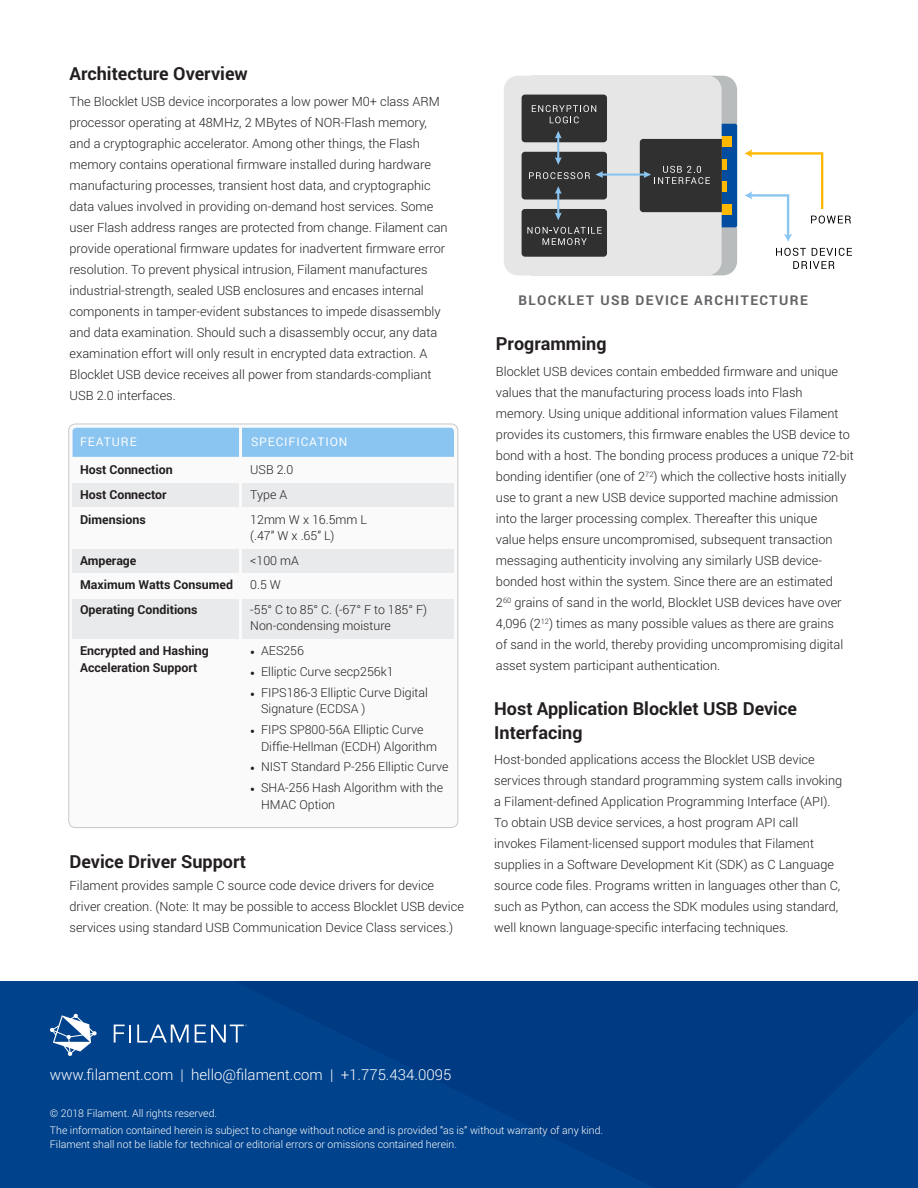
<style>
.page{position:relative;width:918px;height:1188px;background:#fff}
.page>*{position:absolute;margin:0;border:0;box-sizing:border-box;transform-origin:0 0}
.Body_Heading{font:700 18px/24px "Roboto";color:#231f20}
.Body_Heading-2{font:300 15px "Roboto";color:#fff}
.Body_Heading-3{font:700 13.5px "Roboto";letter-spacing:.1em;color:#636366}
.Body_Heading-4{font:300 12.75px/21px "Roboto";color:#231f20}
.t1{font:300 12.3px/16.5px "Roboto";color:#231f20}
.t2{font:700 12.3px "Roboto";color:#231f20}
.t3{font:12px "Roboto";letter-spacing:.075em;color:#fff}
.Body_Heading-5{font:300 10.5px/13.5px "Roboto";color:#fff}
.s1{font-family:"Minion Pro";font-weight:400}
</style>
<div class="page">
<div style="left:0;top:981px;width:918px;height:207px;background:#00428b"></div>
<svg style="left:50px;top:1014px;width:47px;height:42px"></svg>
<svg style="left:114px;top:1025px;width:17px;height:18px"></svg>
<svg style="left:137px;top:1025px;width:52px;height:18px"></svg>
<svg style="left:195px;top:1025px;width:52px;height:18px"></svg>
<div style="left:69px;top:424px;width:389px;height:404px;background:#fafafa;border-radius:7px"></div>
<div style="left:73px;top:483px;width:166px;height:24px;background:#e9eaeb"></div>
<div style="left:242px;top:483px;width:212px;height:24px;background:#e9eaeb"></div>
<div style="left:73px;top:428px;width:381px;height:29px;background:#8ac4f0"></div>
<div style="left:73px;top:549px;width:166px;height:24px;background:#e9eaeb"></div>
<div style="left:242px;top:549px;width:212px;height:24px;background:#e9eaeb"></div>
<div style="left:73px;top:599px;width:166px;height:39px;background:#e9eaeb"></div>
<div style="left:242px;top:599px;width:212px;height:39px;background:#e9eaeb"></div>
<div style="left:519px;top:76px;width:218px;height:199px;background:#b9bcbc;border-radius:14px"></div>
<div style="left:718px;top:124px;width:19px;height:103px;background:#034da1;border-radius:2px"></div>
<div style="left:720px;top:136px;width:12px;height:10px;background:#ffb800"></div>
<div style="left:720px;top:205px;width:12px;height:10px;background:#ffb800"></div>
<div style="left:720px;top:182px;width:6px;height:10px;background:#ffb800"></div>
<div style="left:720px;top:159px;width:6px;height:10px;background:#ffb800"></div>
<div style="left:504px;top:76px;width:218px;height:199px;background:#e6e6e6;border-radius:14px"></div>
<div style="left:522px;top:95px;width:85px;height:47px;background:#303030;border-radius:3px"></div>
<div style="left:522px;top:152px;width:85px;height:48px;background:#303030;border-radius:3px"></div>
<div style="left:522px;top:209px;width:85px;height:48px;background:#303030;border-radius:3px"></div>
<svg style="left:532px;top:105px;width:64px;height:18px"></svg>
<svg style="left:527px;top:227px;width:75px;height:18px"></svg>
<svg style="left:529px;top:131px;width:193px;height:89px"></svg>
<svg style="left:744px;top:149px;width:107px;height:93px"></svg>
<svg style="left:776px;top:248px;width:76px;height:21px"></svg>
<p class="Body_Heading" style="left:70px;top:61px;width:180px">Architecture Overview</p>
<p class="Body_Heading-4" style="left:70px;top:90px;width:380px">The Blocklet USB device incorporates a low power M0+ class ARM processor operating at 48MHz, 2 MBytes of NOR-Flash memory, and a cryptographic accelerator. Among other things, the Flash memory contains operational firmware installed during hardware manufacturing processes, transient host data, and cryptographic data values involved in providing on-demand host services. Some user Flash address ranges are protected from change. Filament can provide operational firmware updates for inadvertent firmware error resolution. To prevent physical intrusion, Filament manufactures industrial-strength, sealed USB enclosures and encases internal components in tamper-evident substances to impede disassembly and data examination. Should such a disassembly occur, any data examination effort will only result in encrypted data extraction. A Blocklet USB device receives all power from standards-compliant USB 2.0 interfaces.</p>
<p class="t3" style="left:80px;top:434px;width:58px">FEATURE</p>
<p class="t3" style="left:251px;top:434px;width:98px">SPECIFICATION</p>
<p class="t2" style="left:80px;top:462px;width:94px">Host Connection</p>
<p class="t2" style="left:80px;top:486px;width:88px">Host Connector</p>
<p class="t2" style="left:80px;top:511px;width:67px">Dimensions</p>
<p class="t2" style="left:80px;top:552px;width:58px">Amperage</p>
<p class="t2" style="left:80px;top:576px;width:155px">Maximum Watts Consumed</p>
<p class="t2" style="left:80px;top:601px;width:119px">Operating Conditions</p>
<p class="t2" style="left:80px;top:642px;width:130px">Encrypted and Hashing</p>
<p class="t2" style="left:80px;top:659px;width:119px">Acceleration Support</p>
<p class="t1" style="left:250px;top:461px;width:45px">USB 2.0</p>
<p class="t1" style="left:250px;top:486px;width:39px">Type A</p>
<p class="t1" style="left:250px;top:511px;width:118px">12mm W x 16.5mm L</p>
<p class="t1" style="left:250px;top:527px;width:86px">(.47” W x .65” L)</p>
<p class="t1" style="left:250px;top:552px;width:50px">&lt;100 mA</p>
<p class="t1" style="left:250px;top:576px;width:32px">0.5 W</p>
<p class="t1" style="left:250px;top:601px;width:178px">-55° C to 85° C. (-67° F to 185° F)<br>Non-condensing moisture</p>
<p class="t1" style="left:250px;top:642px;width:55px"><span class="s1">•</span> AES256</p>
<p class="t1" style="left:250px;top:663px;width:145px"><span class="s1">•</span> Elliptic Curve secp256k1</p>
<p class="t1" style="left:261px;top:684px;width:168px;text-indent:-11px"><span class="s1">•</span> FIPS186-3 Elliptic Curve Digital<br>Signature (ECDSA )</p>
<p class="t1" style="left:261px;top:721px;width:177px;text-indent:-11px"><span class="s1">•</span> FIPS SP800-56A Elliptic Curve<br>Diffie-Hellman (ECDH) Algorithm</p>
<p class="t1" style="left:250px;top:758px;width:200px"><span class="s1">•</span> NIST Standard P-256 Elliptic Curve</p>
<p class="t1" style="left:261px;top:779px;width:184px;text-indent:-11px"><span class="s1">•</span> SHA-256 Hash Algorithm with the<br>HMAC Option</p>
<p class="Body_Heading" style="left:70px;top:849px;width:178px">Device Driver Support</p>
<p class="Body_Heading-4" style="left:70px;top:875px;width:396px">Filament provides sample C source code device drivers for device driver creation. (Note: It may be possible to access Blocklet USB device services using standard USB Communication Device Class services.)</p>
<p class="Body_Heading-3" style="left:518px;top:291px;width:291px">BLOCKLET USB DEVICE ARCHITECTURE</p>
<p class="Body_Heading" style="left:496px;top:331px;width:112px">Programming</p>
<p class="Body_Heading-4" style="left:496px;top:360px;width:359px">Blocklet USB devices contain embedded firmware and unique values that the manufacturing process loads into Flash memory. Using unique additional information values Filament provides its customers, this firmware enables the USB device to bond with a host. The bonding process produces a unique 72-bit bonding identifier (one of 2<sup>72</sup>) which the collective hosts initially use to grant a new USB device supported machine admission into the larger processing complex. Thereafter this unique<br>value helps ensure uncompromised, subsequent transaction messaging authenticity involving any similarly USB device&shy;bonded host within the system. Since there are an estimated<br>2<sup>60</sup> grains of sand in the world, Blocklet USB devices have over 4,096 (2<sup>12</sup>) times as many possible values as there are grains<br>of sand in the world, thereby providing uncompromising digital asset system participant authentication.</p>
<p class="Body_Heading" style="left:494px;top:696px;width:304px">Host Application Blocklet USB Device<br>Interfacing</p>
<p class="Body_Heading-4" style="left:494px;top:749px;width:350px">Host-bonded applications access the Blocklet USB device services through standard programming system calls invoking a Filament-defined Application Programming Interface (API).<br>To obtain USB device services, a host program API call invokes Filament-licensed support modules that Filament supplies in a Software Development Kit (SDK) as C Language source code files. Programs written in languages other than C, such as Python, can access the SDK modules using standard, well known language-specific interfacing techniques.</p>
<p class="Body_Heading-2" style="left:50px;top:1064px;width:403px">www.filament.com | hello@filament.com | +1.775.434.0095</p>
<p class="Body_Heading-5" style="left:50px;top:1106px;width:169px">© 2018 Filament. All rights reserved.</p>
<p class="Body_Heading-5" style="left:50px;top:1124px;width:555px">The information contained herein is subject to change without notice and is provided “as is” without warranty of any kind.<br>Filament shall not be liable for technical or editorial errors or omissions contained herein.</p>
</div>
